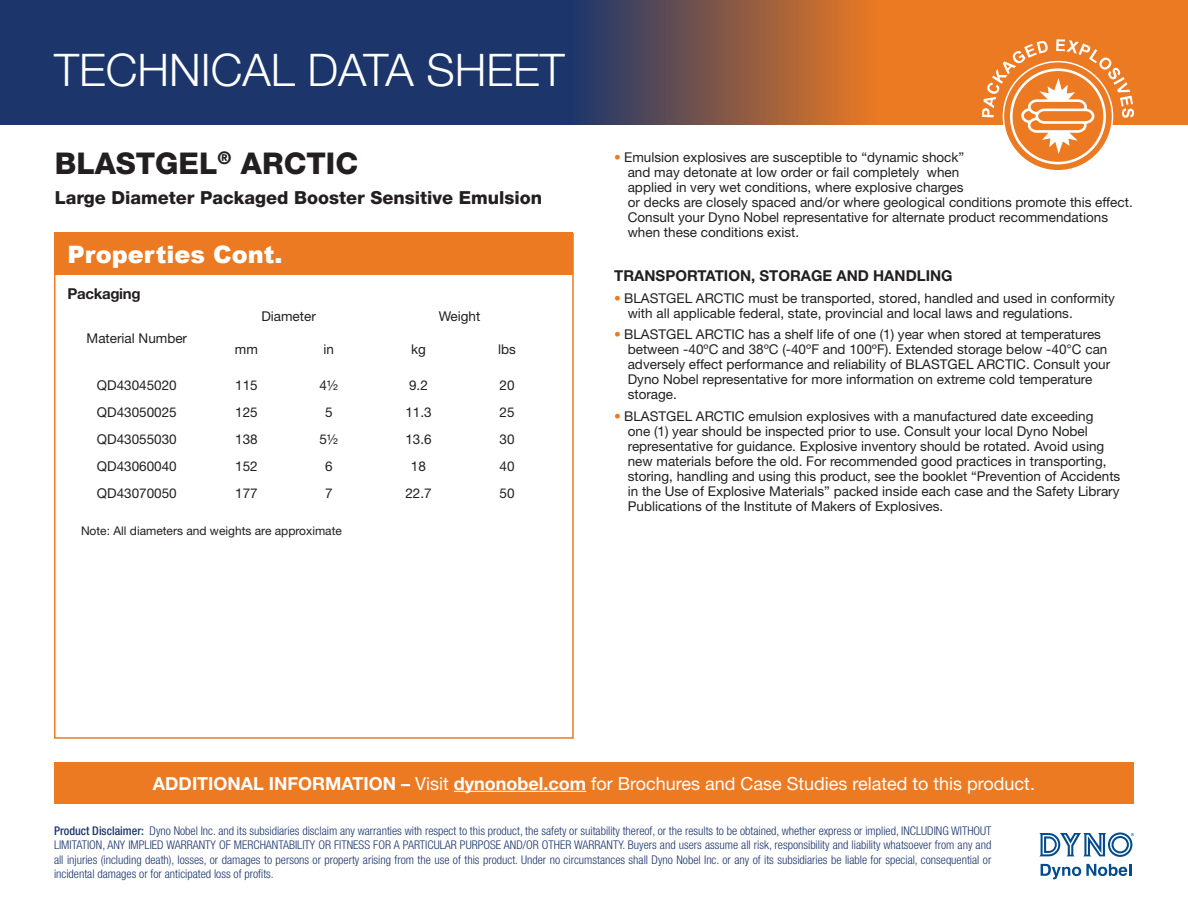
<style>
.page{position:relative;width:1188px;height:918px;background:#fff}
.page>*{position:absolute;margin:0;border:0;box-sizing:border-box;transform-origin:0 0}
.t1{font:300 45px "Helvetica Neue LT Std";color:#fff}
.t2{font:800 30px "Helvetica Neue LT Std";color:#231f20}
.t3{font:900 24px "Arial";color:#fff}
.t4{font:18px "Helvetica Neue LT Std";color:#fff}
._2__Product_Definiti{font:800 18px "Helvetica Neue LT Std";color:#231f20}
.t5{font:700 15px "Helvetica Neue LT Std";color:#231f20}
.t6{font:700 15px "Helvetica Neue LT Std";letter-spacing:-.02em;color:#231f20}
.Heading_1{font:13.5px/15px "Helvetica Neue LT Std";color:#231f20}
.t7{font:300 condensed 12px/14.4px "Helvetica Neue LT Std";color:#1c366c;text-align:justify}
.Heading_1-2{font:12px "Helvetica Neue LT Std";color:#231f20}
.s1{color:#ec7a23}
.s2{font-weight:700}
.s3{font-weight:500}
</style>
<div class="page">
<svg style="left:1039px;top:832px;width:95px;height:25px"></svg>
<svg style="left:1041px;top:864px;width:90px;height:15px"></svg>
<div style="left:0;top:0;width:1188px;height:124px;background:#1c366c"></div>
<div style="left:54px;top:762px;width:1080px;height:42px;background:#ec7a23"></div>
<hr style="left:454px;top:791px;width:132px;height:1px;background:#fff">
<div style="left:54px;top:233px;width:519px;height:42px;background:#ec7a23"></div>
<svg style="left:586px;top:0;width:602px;height:124px;background:#b26736"></svg>
<svg style="left:982px;top:39px;width:152px;height:131px"></svg>
<h1 class="t1" style="left:54px;top:43px;width:512px">TECHNICAL DATA SHEET</h1>
<p class="t2" style="left:55px;top:146px;width:305px">BLASTGEL<sup>®</sup> ARCTIC</p>
<p class="_2__Product_Definiti" style="left:55px;top:187px;width:489px">Large Diameter Packaged Booster Sensitive Emulsion</p>
<h3 class="t3" style="left:68px;top:237px;width:216px">Properties Cont.</h3>
<p class="t6" style="left:68px;top:284px;width:75px">Packaging</p>
<p class="Heading_1" style="left:87px;top:331px;width:102px">Material Number</p>
<p class="Heading_1" style="left:261px;top:308px;width:56px">Diameter</p>
<p class="Heading_1" style="left:439px;top:308px;width:43px">Weight</p>
<p class="Heading_1" style="left:235px;top:342px;width:25px">mm</p>
<p class="Heading_1" style="left:324px;top:342px;width:12px">in</p>
<p class="Heading_1" style="left:411px;top:342px;width:16px">kg</p>
<p class="Heading_1" style="left:498px;top:342px;width:19px">lbs</p>
<p class="Heading_1" style="left:97px;top:378px;width:81px">QD43045020</p>
<p class="Heading_1" style="left:235px;top:378px;width:24px">115</p>
<p class="Heading_1" style="left:319px;top:378px;width:20px">41/2</p>
<p class="Heading_1" style="left:409px;top:378px;width:20px">9.2</p>
<p class="Heading_1" style="left:500px;top:378px;width:17px">20</p>
<p class="Heading_1" style="left:97px;top:405px;width:81px">QD43050025</p>
<p class="Heading_1" style="left:235px;top:405px;width:24px">125</p>
<p class="Heading_1" style="left:325px;top:405px;width:9px">5</p>
<p class="Heading_1" style="left:405px;top:405px;width:28px">11.3</p>
<p class="Heading_1" style="left:500px;top:405px;width:17px">25</p>
<p class="Heading_1" style="left:97px;top:432px;width:81px">QD43055030</p>
<p class="Heading_1" style="left:235px;top:432px;width:24px">138</p>
<p class="Heading_1" style="left:319px;top:432px;width:20px">51/2</p>
<p class="Heading_1" style="left:405px;top:432px;width:28px">13.6</p>
<p class="Heading_1" style="left:500px;top:432px;width:17px">30</p>
<p class="Heading_1" style="left:97px;top:459px;width:81px">QD43060040</p>
<p class="Heading_1" style="left:235px;top:459px;width:24px">152</p>
<p class="Heading_1" style="left:325px;top:459px;width:9px">6</p>
<p class="Heading_1" style="left:411px;top:459px;width:17px">18</p>
<p class="Heading_1" style="left:500px;top:459px;width:17px">40</p>
<p class="Heading_1" style="left:97px;top:486px;width:81px">QD43070050</p>
<p class="Heading_1" style="left:235px;top:486px;width:24px">177</p>
<p class="Heading_1" style="left:325px;top:486px;width:9px">7</p>
<p class="Heading_1" style="left:405px;top:486px;width:28px">22.7</p>
<p class="Heading_1" style="left:500px;top:486px;width:17px">50</p>
<p class="Heading_1-2" style="left:81px;top:523px;width:262px">Note: All diameters and weights are approximate</p>
<p class="Heading_1" style="left:628px;top:150px;width:507px;text-indent:-14px"><span class="s1">•</span> Emulsion explosives are susceptible to “dynamic shock”<br>and may detonate at low order or fail completely when<br>applied in very wet conditions, where explosive charges<br>or decks are closely spaced and/or where geological conditions promote this effect.<br>Consult your Dyno Nobel representative for alternate product recommendations when these conditions exist.</p>
<p class="t5" style="left:614px;top:266px;width:340px">TRANSPORTATION, STORAGE AND HANDLING</p>
<p class="Heading_1" style="left:628px;top:290px;width:489px;text-indent:-14px"><span class="s1">•</span> BLASTGEL ARCTIC must be transported, stored, handled and used in conformity with all applicable federal, state, provincial and local laws and regulations.</p>
<p class="Heading_1" style="left:628px;top:327px;width:484px;text-indent:-14px"><span class="s1">•</span> BLASTGEL ARCTIC has a shelf life of one (1) year when stored at temperatures between -40ºC and 38ºC (-40ºF and 100ºF). Extended storage below -40°C can adversely effect performance and reliability of BLASTGEL ARCTIC. Consult your Dyno Nobel representative for more information on extreme cold temperature storage.</p>
<p class="Heading_1" style="left:628px;top:409px;width:494px;text-indent:-14px"><span class="s1">•</span> BLASTGEL ARCTIC emulsion explosives with a manufactured date exceeding<br>one (1) year should be inspected prior to use. Consult your local Dyno Nobel representative for guidance. Explosive inventory should be rotated. Avoid using new materials before the old. For recommended good practices in transporting, storing, handling and using this product, see the booklet “Prevention of Accidents in the Use of Explosive Materials” packed inside each case and the Safety Library Publications of the Institute of Makers of Explosives.</p>
<h3 class="t4" style="left:153px;top:772px;width:884px"><span class="s2">ADDITIONAL INFORMATION –</span> Visit <span class="s2">dynonobel.com</span> for Brochures and Case Studies related to this product.</h3>
<p class="t7" style="left:54px;top:823px;width:939px"><span class="s3">Product Disclaimer:</span> Dyno Nobel Inc. and its subsidiaries disclaim any warranties with respect to this product, the safety or suitability thereof, or the results to be obtained, whether express or implied, INCLUDING WITHOUT LIMITATION, ANY IMPLIED WARRANTY OF MERCHANTABILITY OR FITNESS FOR A PARTICULAR PURPOSE AND/OR OTHER WARRANTY. Buyers and users assume all risk, responsibility and liability whatsoever from any and all injuries (including death), losses, or damages to persons or property arising from the use of this product. Under no circumstances shall Dyno Nobel Inc. or any of its subsidiaries be liable for special, consequential or incidental damages or for anticipated loss of profits.</p>
</div>
